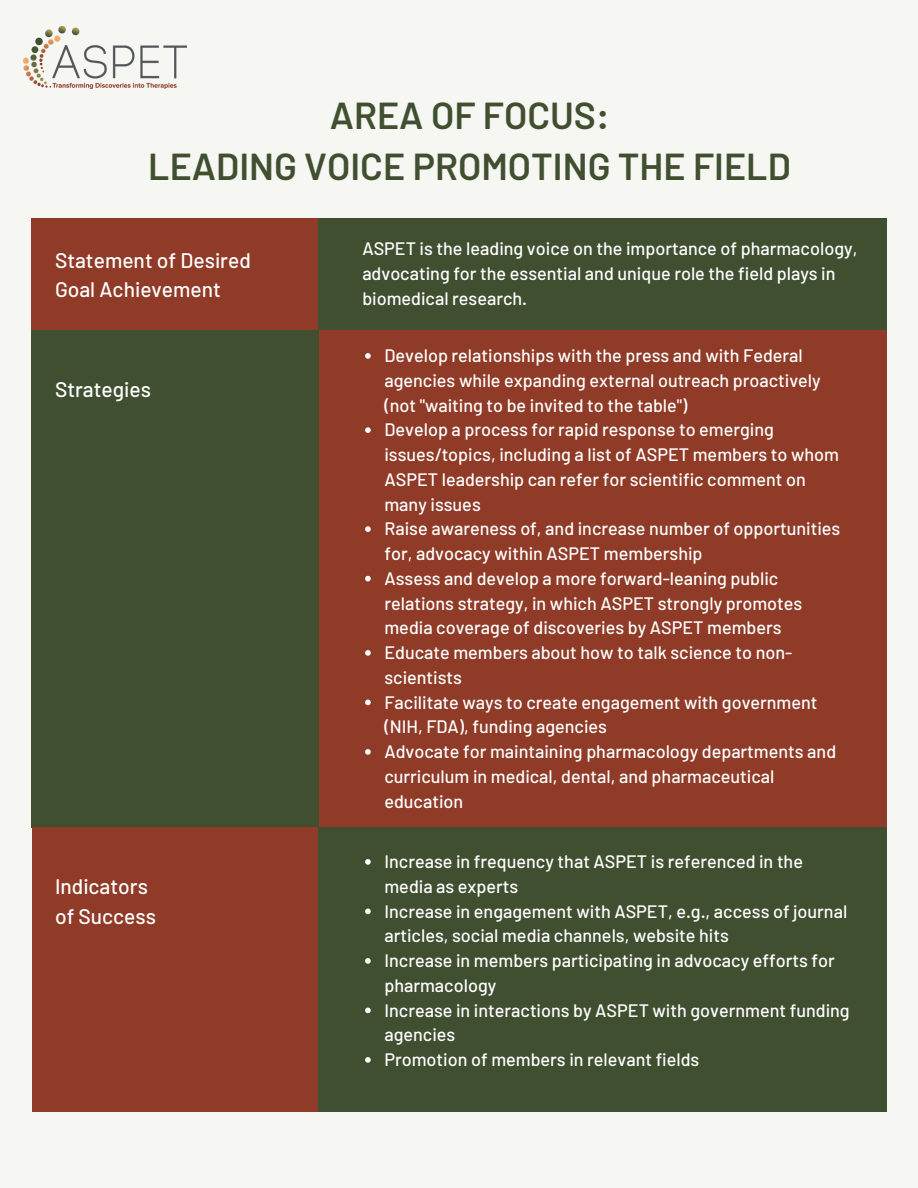
<style>
.page{position:relative;width:918px;height:1188px;background:#f6f6f2}
.page>*{position:absolute;margin:0;border:0;box-sizing:border-box;transform-origin:0 0}
.t1{font:600 37.5px/51.8px "Barlow";color:#414f31;text-align:center}
.t2{font:500 21px/29.2px "Barlow";color:#fff}
.t3{font:500 18px/24.8px "Barlow";color:#fff}
</style>
<div class="page">
<img style="left:23px;top:27px;width:163px;height:62px">
<div style="left:32px;top:219px;width:286px;height:111px;background:#903b27"></div>
<div style="left:318px;top:219px;width:568px;height:111px;background:#414f31"></div>
<div style="left:319px;top:331px;width:568px;height:497px;background:#903b27"></div>
<div style="left:32px;top:331px;width:286px;height:497px;background:#414f31"></div>
<svg style="left:365px;top:353px;width:6px;height:6px"></svg>
<svg style="left:365px;top:427px;width:6px;height:6px"></svg>
<svg style="left:365px;top:526px;width:6px;height:6px"></svg>
<svg style="left:365px;top:576px;width:6px;height:5px"></svg>
<svg style="left:365px;top:650px;width:6px;height:6px"></svg>
<svg style="left:365px;top:700px;width:6px;height:5px"></svg>
<svg style="left:365px;top:749px;width:6px;height:6px"></svg>
<div style="left:32px;top:828px;width:287px;height:284px;background:#903b27"></div>
<div style="left:319px;top:828px;width:568px;height:284px;background:#414f31"></div>
<svg style="left:365px;top:859px;width:6px;height:6px"></svg>
<svg style="left:365px;top:909px;width:6px;height:5px"></svg>
<svg style="left:365px;top:958px;width:6px;height:6px"></svg>
<svg style="left:365px;top:1008px;width:6px;height:5px"></svg>
<svg style="left:365px;top:1057px;width:6px;height:6px"></svg>
<h1 class="t1" style="left:148px;top:88px;width:644px">AREA OF FOCUS:<br>LEADING VOICE PROMOTING THE FIELD</h1>
<p class="t2" style="left:55px;top:245px;width:197px">Statement of Desired<br>Goal Achievement</p>
<p class="t3" style="left:362px;top:236px;width:497px">ASPET is the leading voice on the importance of pharmacology, advocating for the essential and unique role the field plays in biomedical research.</p>
<p class="t2" style="left:55px;top:374px;width:97px">Strategies</p>
<p class="t2" style="left:55px;top:871px;width:103px">Indicators of Success</p>
<p class="t3" style="left:384px;top:343px;width:457px">Develop relationships with the press and with Federal agencies while expanding external outreach proactively (not "waiting to be invited to the table")<br>Develop a process for rapid response to emerging issues/topics, including a list of ASPET members to whom ASPET leadership can refer for scientific comment on many issues<br>Raise awareness of, and increase number of opportunities for, advocacy within ASPET membership<br>Assess and develop a more forward-leaning public relations strategy, in which ASPET strongly promotes media coverage of discoveries by ASPET members Educate members about how to talk science to non&shy;scientists<br>Facilitate ways to create engagement with government (NIH, FDA), funding agencies<br>Advocate for maintaining pharmacology departments and curriculum in medical, dental, and pharmaceutical education</p>
<p class="t3" style="left:384px;top:849px;width:467px">Increase in frequency that ASPET is referenced in the media as experts<br>Increase in engagement with ASPET, e.g., access of journal articles, social media channels, website hits<br>Increase in members participating in advocacy efforts for pharmacology<br>Increase in interactions by ASPET with government funding agencies<br>Promotion of members in relevant fields</p>
</div>
